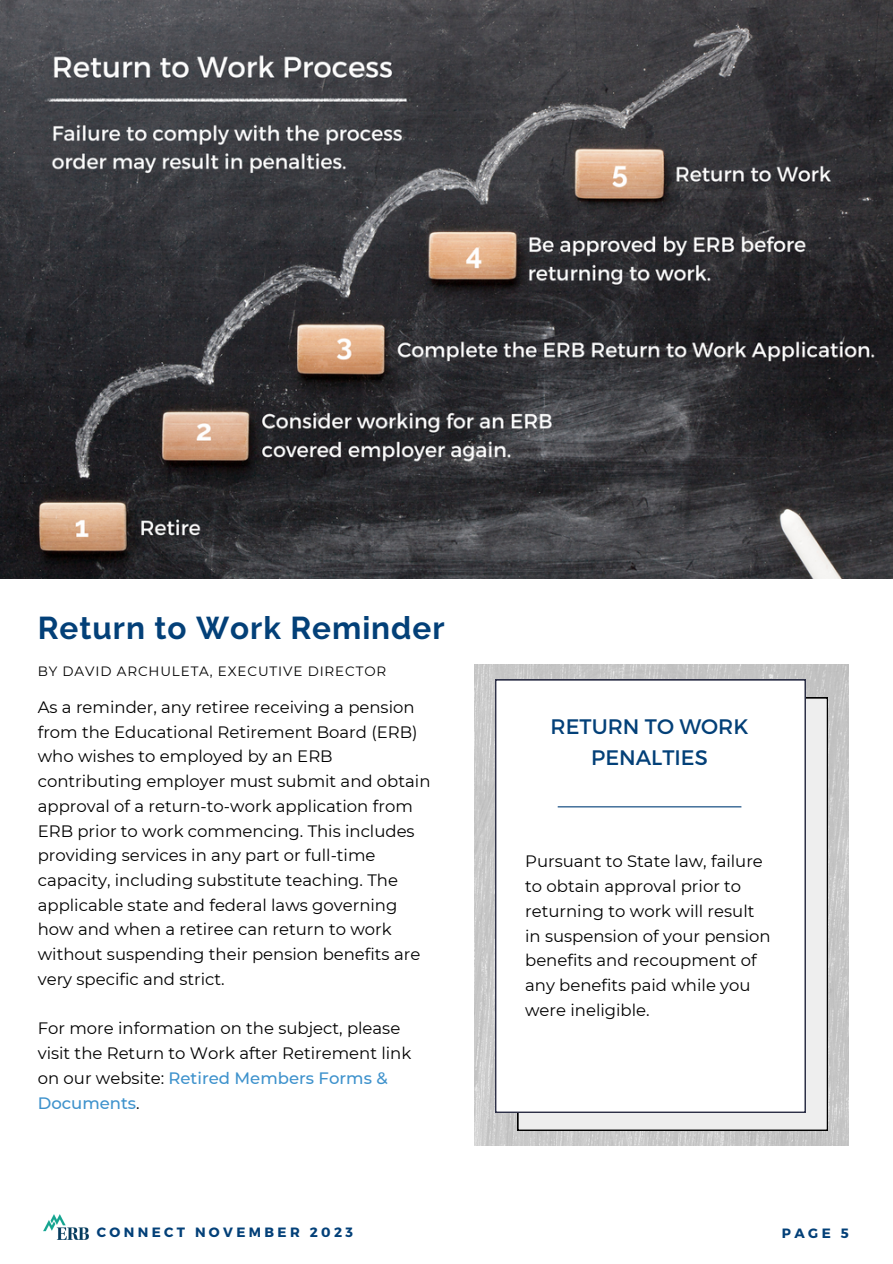
<style>
.page{position:relative;width:893px;height:1264px;background:#fff}
.page>*{position:absolute;margin:0;border:0;box-sizing:border-box;transform-origin:0 0}
.t1{font:700 31.5px "Raleway";letter-spacing:.03em;color:#034078}
.t2{font:21px/31.5px "Montserrat";color:#034078;text-align:center}
.t3{font:16.5px/24.8px "Montserrat";color:#000}
.t4{font:13.5px "Montserrat";letter-spacing:.065em;color:#000}
.t5{font:700 13.5px "Montserrat";letter-spacing:.25em;color:#034078}
.s1{font-weight:500;color:#3e92cc}
</style>
<div class="page">
<img style="left:44px;top:1214px;width:45px;height:25px">
<img style="left:0;top:0;width:892px;height:578px">
<img style="left:474px;top:664px;width:374px;height:481px">
<svg style="left:517px;top:697px;width:310px;height:433px;background:#dfdfe0"></svg>
<svg style="left:495px;top:679px;width:310px;height:433px"></svg>
<hr style="left:557px;top:806px;width:184px;height:1px;background:#034078">
<p class="t1" style="left:38px;top:609px;width:408px">Return to Work Reminder</p>
<p class="t4" style="left:38px;top:663px;width:350px">BY DAVID ARCHULETA, EXECUTIVE DIRECTOR</p>
<p class="t3" style="left:38px;top:694px;width:394px">As a reminder, any retiree receiving a pension from the Educational Retirement Board (ERB) who wishes to employed by an ERB contributing employer must submit and obtain approval of a return-to-work application from ERB prior to work commencing. This includes providing services in any part or full-time capacity, including substitute teaching. The applicable state and federal laws governing how and when a retiree can return to work without suspending their pension benefits are very specific and strict.</p>
<p class="t3" style="left:38px;top:1016px;width:375px">For more information on the subject, please visit the Return to Work after Retirement link on our website: <span class="s1">Retired Members Forms &amp; Documents</span>.</p>
<p class="t2" style="left:550px;top:709px;width:199px">RETURN TO WORK<br>PENALTIES</p>
<p class="t3" style="left:525px;top:849px;width:247px">Pursuant to State law, failure to obtain approval prior to returning to work will result in suspension of your pension benefits and recoupment of any benefits paid while you were ineligible.</p>
<p class="t5" style="left:97px;top:1223px;width:258px">CONNECT NOVEMBER 2023</p>
<p class="t5" style="left:781px;top:1224px;width:68px">PAGE 5</p>
</div>
